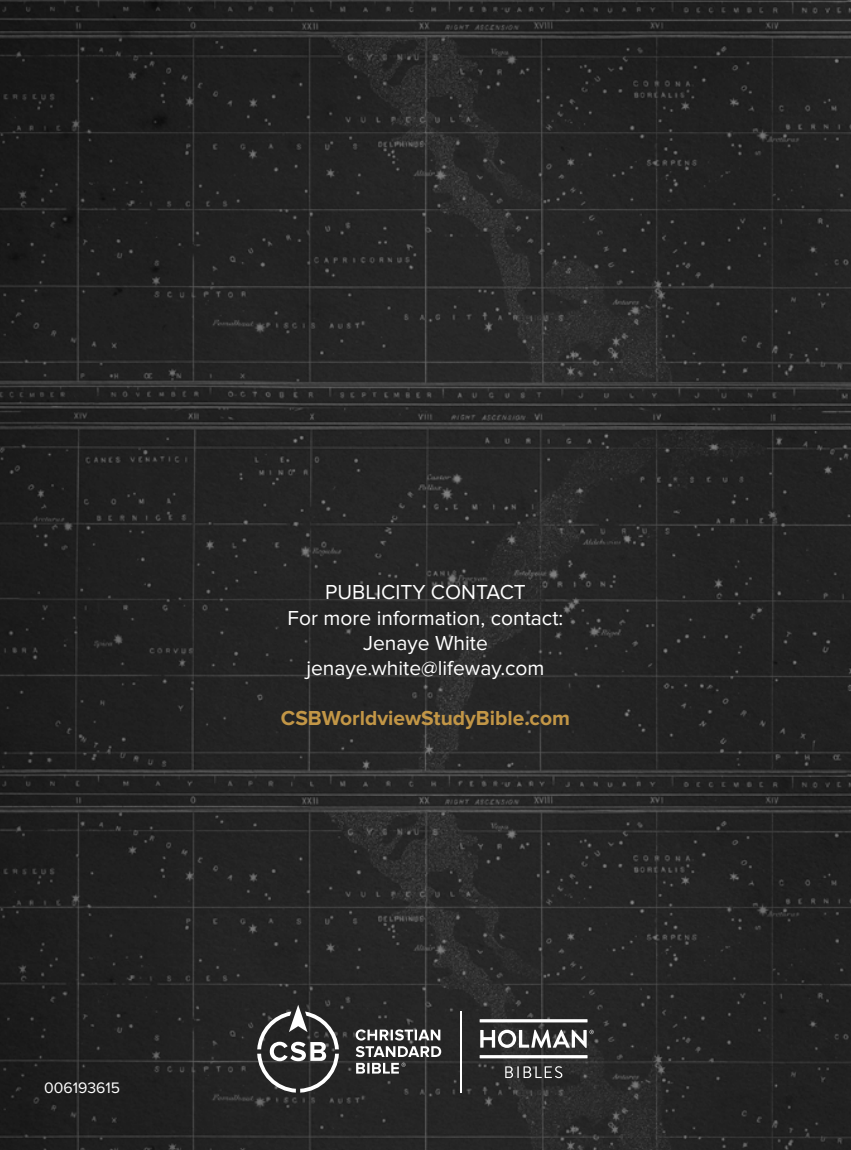
<style>
.page{position:relative;width:851px;height:1150px;background:#fff}
.page>*{position:absolute;margin:0;border:0;box-sizing:border-box;transform-origin:0 0}
.t1{font:21px/25.2px "Proxima Nova";color:#fff;text-align:center}
.t2{font:700 21px "Proxima Nova";color:#c29646}
.t3{font:15.75px "Proxima Nova";color:#fff}
</style>
<div class="page">
<img style="left:0;top:0;width:850px;height:1150px">
<svg style="left:257px;top:1005px;width:184px;height:87px;background:#4b4b4b"></svg>
<svg style="left:479px;top:1019px;width:114px;height:59px"></svg>
<hr style="left:460px;top:1012px;width:1px;height:80px;background:#fff">
<p class="t3" style="left:44px;top:1079px;width:77px">006193615</p>
<p class="t1" style="left:287px;top:580px;width:277px">PUBLICITY CONTACT<br>For more information, contact:<br>Jenaye White jenaye.white@lifeway.com</p>
<p class="t2" style="left:281px;top:706px;width:290px">CSBWorldviewStudyBible.com</p>
</div>
